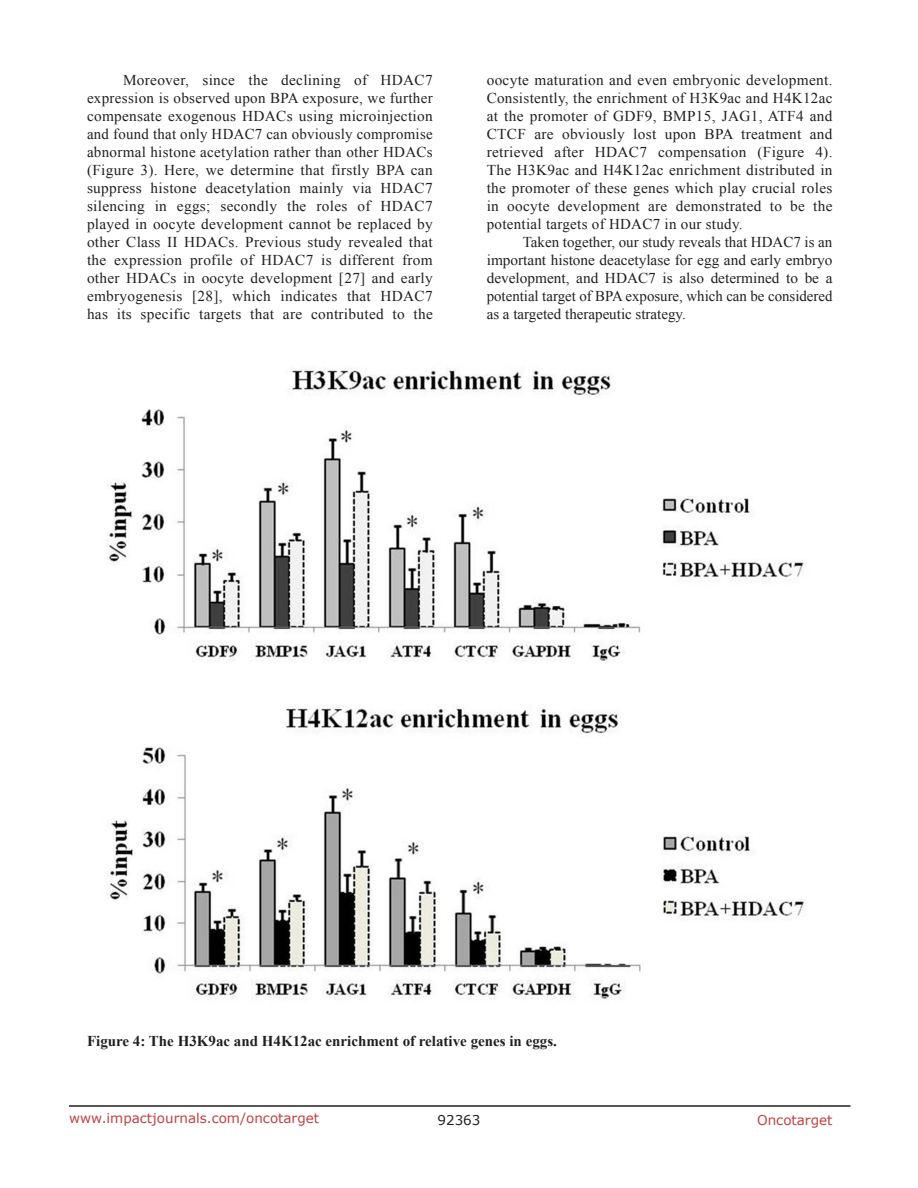
<style>
.page{position:relative;width:918px;height:1188px;background:#fff}
.page>*{position:absolute;margin:0;border:0;box-sizing:border-box;transform-origin:0 0}
.BodyText{font:15px/18px "Times New Roman";letter-spacing:.02em;color:#231f20;text-align:justify}
.figuretext{font:700 15px "Times New Roman";color:#231f20}
.t1{font:13.5px "Verdana";color:#c24141}
.t2{font:13.5px "Verdana";color:#231f20}
</style>
<div class="page">
<hr style="left:69px;top:1105px;width:781px;height:2px;background:#231f20">
<img style="left:107px;top:368px;width:698px;height:632px">
<p class="BodyText" style="left:87px;top:71px;width:347px;text-indent:36px">Moreover, since the declining of HDAC7 expression is observed upon BPA exposure, we further compensate exogenous HDACs using microinjection and found that only HDAC7 can obviously compromise abnormal histone acetylation rather than other HDACs (Figure 3). Here, we determine that firstly BPA can suppress histone deacetylation mainly via HDAC7 silencing in eggs; secondly the roles of HDAC7 played in oocyte development cannot be replaced by other Class II HDACs. Previous study revealed that the expression profile of HDAC7 is different from other HDACs in oocyte development [27] and early embryogenesis [28], which indicates that HDAC7 has its specific targets that are contributed to the</p>
<p class="BodyText" style="left:487px;top:71px;width:347px">oocyte maturation and even embryonic development.<br>Consistently, the enrichment of H3K9ac and H4K12ac at the promoter of GDF9, BMP15, JAG1, ATF4 and CTCF are obviously lost upon BPA treatment and retrieved after HDAC7 compensation (Figure 4).<br>The H3K9ac and H4K12ac enrichment distributed in the promoter of these genes which play crucial roles in oocyte development are demonstrated to be the potential targets of HDAC7 in our study.</p>
<p class="BodyText" style="left:487px;top:233px;width:347px;text-indent:36px">Taken together, our study reveals that HDAC7 is an important histone deacetylase for egg and early embryo development, and HDAC7 is also determined to be a potential target of BPA exposure, which can be considered as a targeted therapeutic strategy.</p>
<p class="figuretext" style="left:87px;top:1030px;width:471px">Figure 4: The H3K9ac and H4K12ac enrichment of relative genes in eggs.</p>
<p class="t1" style="left:69px;top:1109px;width:252px">www.impactjournals.com/oncotarget</p>
<p class="t2" style="left:438px;top:1111px;width:44px">92363</p>
<p class="t1" style="left:757px;top:1111px;width:77px">Oncotarget</p>
</div>
